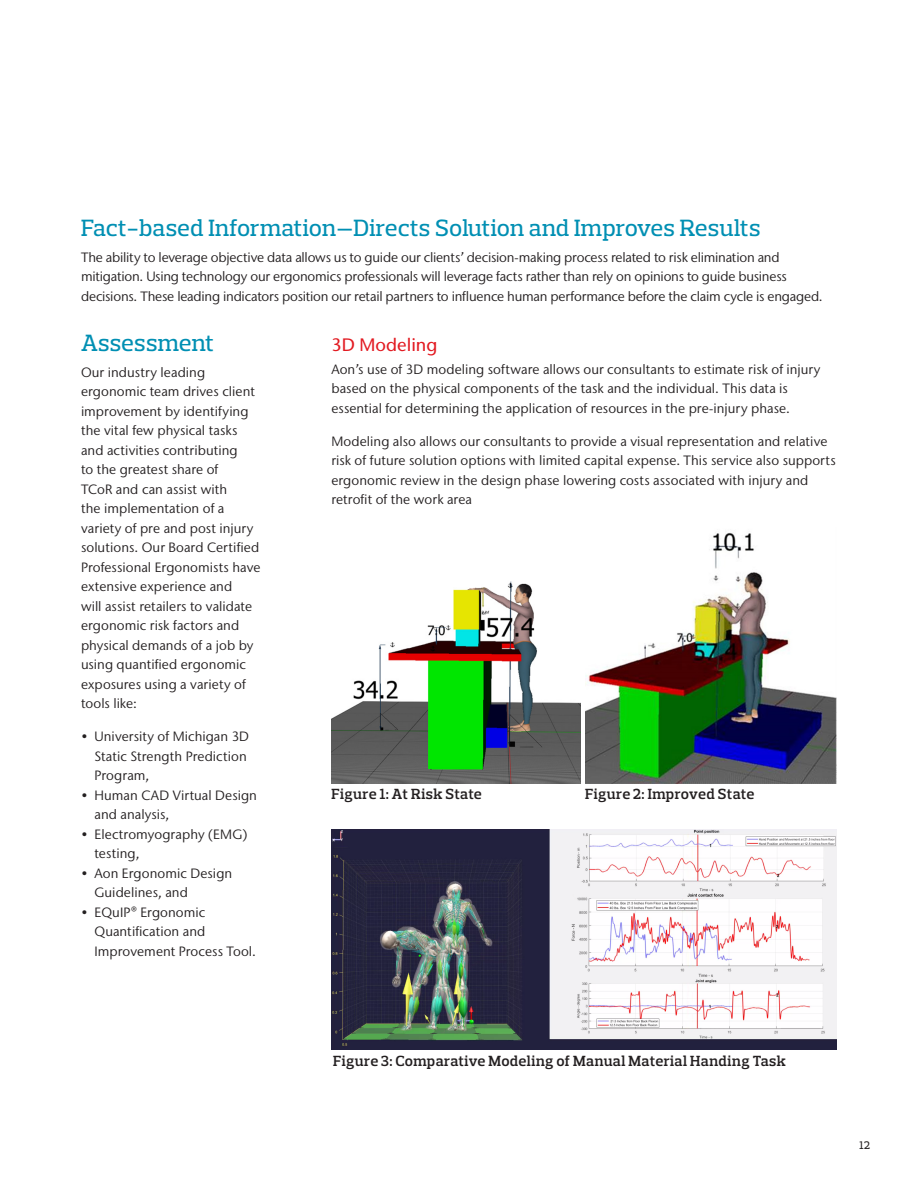
<style>
.page{position:relative;width:918px;height:1188px;background:#fff}
.page>*{position:absolute;margin:0;border:0;box-sizing:border-box;transform-origin:0 0}
.Subhead_1__PS_16_18{font:500 24px "Prelo Slab";color:#008fb3}
.Subhead_2__SS_11_15{font:500 18px "Stone Sans IIITC Pro";color:#e21a21}
.Subhead_3__PS_10_13{font:600 15px "Prelo Slab";letter-spacing:.02em;color:#231f20}
.Body_Copy_SS_9_13{font:13.5px/19.5px "Stone Sans IIITC Pro";letter-spacing:.005em;color:#231f20}
.Body_Copy_SS_9_13-2{font:13.5px/19.5px "Stone Sans IIITC Pro";letter-spacing:-.015em;color:#231f20}
.t1{font:500 11.25px "Prelo Slab";color:#231f20}
</style>
<div class="page">
<img style="left:331px;top:830px;width:506px;height:220px">
<img style="left:331px;top:581px;width:249px;height:203px">
<img style="left:585px;top:532px;width:252px;height:252px">
<p class="Subhead_1__PS_16_18" style="left:81px;top:213px;width:681px">Fact-based Information-Directs Solution and Improves Results</p>
<p class="Body_Copy_SS_9_13-2" style="left:81px;top:247px;width:743px">The ability to leverage objective data allows us to guide our clients’ decision-making process related to risk elimination and mitigation. Using technology our ergonomics professionals will leverage facts rather than rely on opinions to guide business decisions. These leading indicators position our retail partners to influence human performance before the claim cycle is engaged.</p>
<p class="Subhead_1__PS_16_18" style="left:81px;top:328px;width:135px">Assessment</p>
<p class="Body_Copy_SS_9_13" style="left:81px;top:362px;width:181px">Our industry leading ergonomic team drives client improvement by identifying the vital few physical tasks and activities contributing<br>to the greatest share of<br>TCoR and can assist with<br>the implementation of a variety of pre and post injury solutions. Our Board Certified<br>Professional Ergonomists have extensive experience and<br>will assist retailers to validate ergonomic risk factors and physical demands of a job by using quantified ergonomic exposures using a variety of tools like:</p>
<p class="Body_Copy_SS_9_13" style="left:94px;top:727px;width:156px;text-indent:-14px">• University of Michigan 3D<br>Static Strength Prediction<br>Program,</p>
<p class="Body_Copy_SS_9_13" style="left:94px;top:785px;width:164px;text-indent:-14px">• Human CAD Virtual Design and analysis,</p>
<p class="Body_Copy_SS_9_13" style="left:94px;top:824px;width:154px;text-indent:-14px">• Electromyography (EMG) testing,</p>
<p class="Body_Copy_SS_9_13" style="left:94px;top:863px;width:139px;text-indent:-14px">• Aon Ergonomic Design<br>Guidelines, and</p>
<p class="Body_Copy_SS_9_13" style="left:94px;top:902px;width:163px;text-indent:-14px">• EQuIP® Ergonomic<br>Quantification and<br>Improvement Process Tool.</p>
<p class="Subhead_2__SS_11_15" style="left:331px;top:333px;width:107px">3D Modeling</p>
<p class="Body_Copy_SS_9_13" style="left:331px;top:359px;width:491px">Aon’s use of 3D modeling software allows our consultants to estimate risk of injury based on the physical components of the task and the individual. This data is essential for determining the application of resources in the pre-injury phase.</p>
<p class="Body_Copy_SS_9_13" style="left:331px;top:431px;width:506px">Modeling also allows our consultants to provide a visual representation and relative risk of future solution options with limited capital expense. This service also supports ergonomic review in the design phase lowering costs associated with injury and retrofit of the work area</p>
<p class="Subhead_3__PS_10_13" style="left:331px;top:785px;width:152px">Figure 1: At Risk State</p>
<p class="Subhead_3__PS_10_13" style="left:585px;top:785px;width:171px">Figure 2: Improved State</p>
<p class="Subhead_3__PS_10_13" style="left:333px;top:1052px;width:454px">Figure 3: Comparative Modeling of Manual Material Handing Task</p>
<p class="t1" style="left:860px;top:1138px;width:12px">12</p>
</div>
